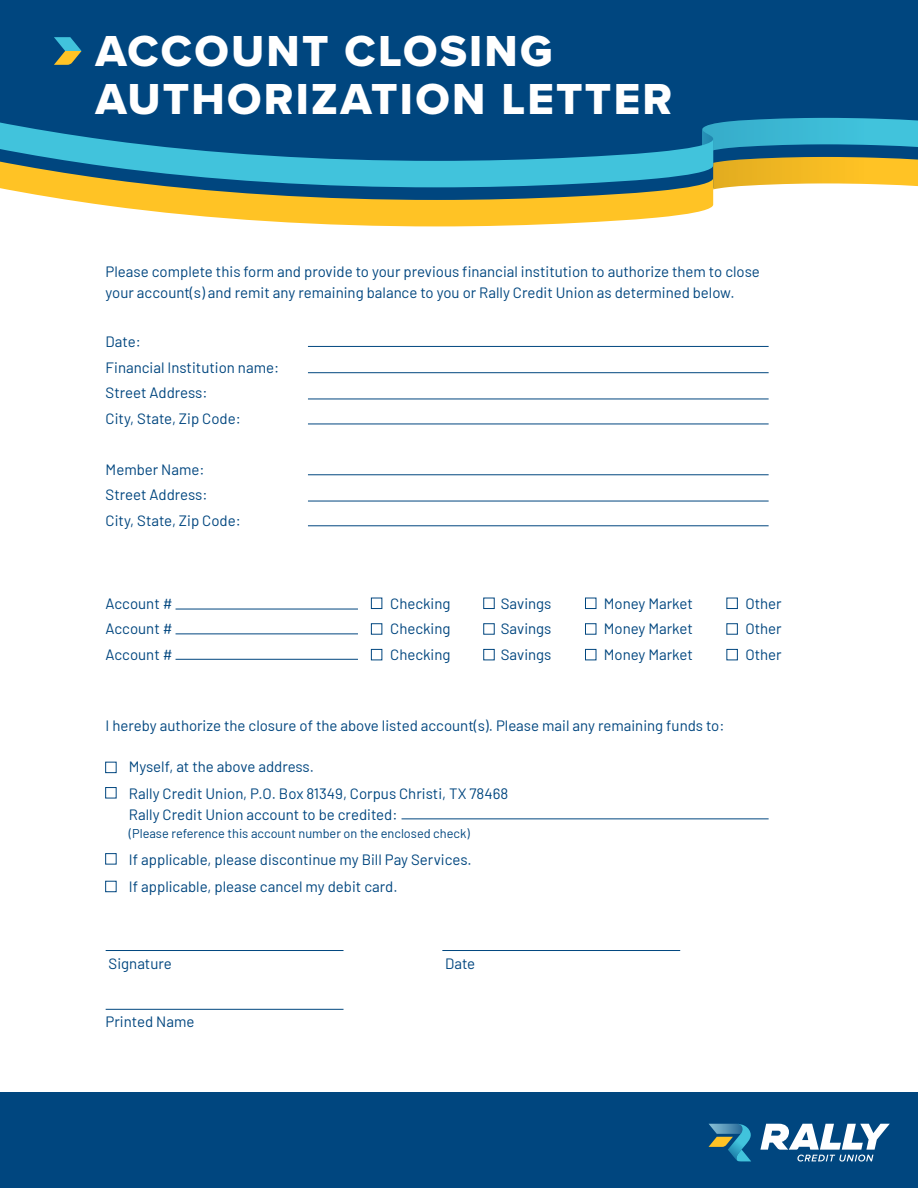
<style>
.page{position:relative;width:918px;height:1188px;background:#fff}
.page>*{position:absolute;margin:0;border:0;box-sizing:border-box;transform-origin:0 0}
.t1{font:45px/48px "Proxima Nova Extrabld";letter-spacing:.05em;color:#fff}
.t2{font:15px/25.5px "Barlow";color:#00467f}
.t3{font:12.75px "Barlow";color:#00467f}
</style>
<div class="page">
<div style="left:0;top:0;width:918px;height:121px;background:#00467f"></div>
<svg style="left:0;top:187px;width:702px;height:39px;fill:#ffc325"></svg>
<svg style="left:0;top:121px;width:702px;height:66px;background:#257da0"></svg>
<svg style="left:702px;top:118px;width:216px;height:93px"></svg>
<svg style="left:54px;top:37px;width:28px;height:28px"></svg>
<div style="left:0;top:1093px;width:918px;height:95px;background:#00467f"></div>
<svg style="left:709px;top:1124px;width:42px;height:37px"></svg>
<svg style="left:760px;top:1124px;width:130px;height:38px"></svg>
<hr style="left:308px;top:346px;width:461px;height:1px;background:#00467f">
<hr style="left:308px;top:372px;width:461px;height:1px;background:#00467f">
<hr style="left:308px;top:399px;width:461px;height:1px;background:#00467f">
<hr style="left:308px;top:424px;width:461px;height:1px;background:#00467f">
<hr style="left:308px;top:474px;width:461px;height:1px;background:#00467f">
<hr style="left:308px;top:501px;width:461px;height:1px;background:#00467f">
<hr style="left:176px;top:609px;width:182px;height:1px;background:#00467f">
<hr style="left:176px;top:634px;width:182px;height:1px;background:#00467f">
<hr style="left:176px;top:659px;width:182px;height:1px;background:#00467f">
<hr style="left:308px;top:525px;width:461px;height:1px;background:#00467f">
<hr style="left:402px;top:818px;width:367px;height:1px;background:#00467f">
<div style="left:371px;top:598px;width:11px;height:11px;border:1px solid #00467f"></div>
<div style="left:371px;top:623px;width:11px;height:12px;border:1px solid #00467f"></div>
<div style="left:371px;top:649px;width:11px;height:11px;border:1px solid #00467f"></div>
<div style="left:483px;top:598px;width:12px;height:11px;border:1px solid #00467f"></div>
<div style="left:483px;top:623px;width:12px;height:12px;border:1px solid #00467f"></div>
<div style="left:483px;top:649px;width:12px;height:11px;border:1px solid #00467f"></div>
<div style="left:585px;top:598px;width:11px;height:11px;border:1px solid #00467f"></div>
<div style="left:585px;top:623px;width:11px;height:12px;border:1px solid #00467f"></div>
<div style="left:585px;top:649px;width:11px;height:11px;border:1px solid #00467f"></div>
<div style="left:726px;top:598px;width:12px;height:11px;border:1px solid #00467f"></div>
<div style="left:726px;top:623px;width:12px;height:12px;border:1px solid #00467f"></div>
<div style="left:726px;top:649px;width:12px;height:11px;border:1px solid #00467f"></div>
<div style="left:105px;top:762px;width:12px;height:11px;border:1px solid #00467f"></div>
<div style="left:105px;top:787px;width:12px;height:11px;border:1px solid #00467f"></div>
<div style="left:105px;top:853px;width:12px;height:12px;border:1px solid #00467f"></div>
<div style="left:105px;top:881px;width:12px;height:11px;border:1px solid #00467f"></div>
<hr style="left:106px;top:950px;width:238px;height:1px;background:#00467f">
<hr style="left:106px;top:1009px;width:238px;height:1px;background:#00467f">
<hr style="left:442px;top:950px;width:238px;height:1px;background:#00467f">
<h1 class="t1" style="left:95px;top:26px;width:578px">ACCOUNT CLOSING<br>AUTHORIZATION LETTER</h1>
<p class="t2" style="left:106px;top:260px;width:656px;line-height:21px">Please complete this form and provide to your previous financial institution to authorize them to close your account(s) and remit any remaining balance to you or Rally Credit Union as determined below.</p>
<p class="t2" style="left:106px;top:328px;width:175px">Date:<br>Financial Institution name:<br>Street Address:<br>City, State, Zip Code:</p>
<p class="t2" style="left:106px;top:456px;width:137px">Member Name:<br>Street Address:<br>City, State, Zip Code:</p>
<p class="t2" style="left:106px;top:589px;width:69px;text-align:justify">Account # Account # Account #</p>
<p class="t2" style="left:390px;top:589px;width:62px;text-align:justify">Checking Checking Checking</p>
<p class="t2" style="left:501px;top:589px;width:52px;text-align:justify">Savings Savings Savings</p>
<p class="t2" style="left:604px;top:589px;width:91px;text-align:justify">Money Market Money Market Money Market</p>
<p class="t2" style="left:745px;top:589px;width:38px;text-align:justify">Other Other Other</p>
<p class="t2" style="left:106px;top:712px;width:620px">I hereby authorize the closure of the above listed account(s). Please mail any remaining funds to:</p>
<p class="t2" style="left:129px;top:752px;width:381px;line-height:27px">Myself, at the above address.<br>Rally Credit Union, P.O. Box 81349, Corpus Christi, TX 78468</p>
<p class="t2" style="left:129px;top:800px;width:270px">Rally Credit Union account to be credited:</p>
<p class="t3" style="left:129px;top:824px;width:342px">(Please reference this account number on the enclosed check)</p>
<p class="t2" style="left:129px;top:845px;width:344px;line-height:27px">If applicable, please discontinue my Bill Pay Services.<br>If applicable, please cancel my debit card.</p>
<p class="t2" style="left:109px;top:949px;width:65px">Signature</p>
<p class="t2" style="left:445px;top:949px;width:32px">Date</p>
<p class="t2" style="left:106px;top:1008px;width:90px">Printed Name</p>
</div>
